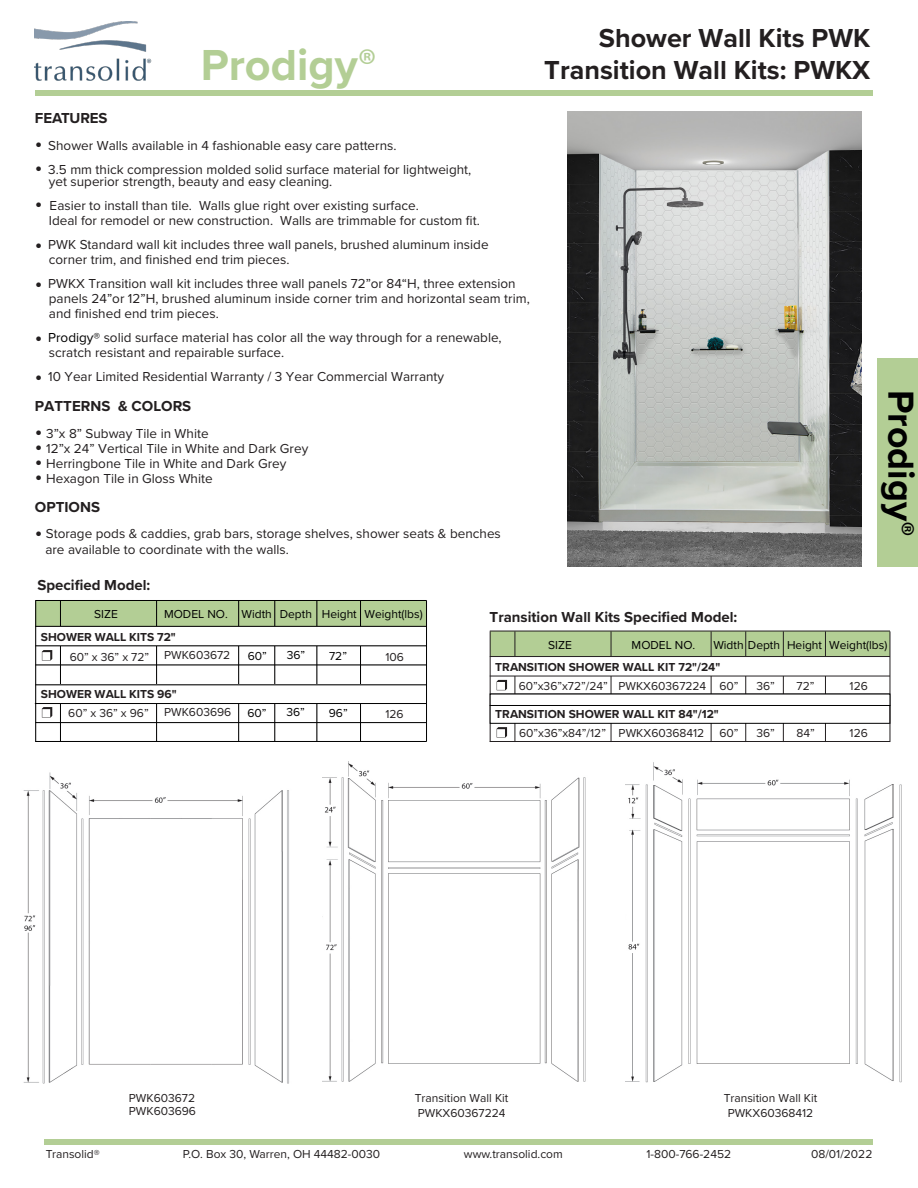
<style>
.page{position:relative;width:918px;height:1188px;background:#fff}
.page>*{position:absolute;margin:0;border:0;box-sizing:border-box;transform-origin:0 0}
.t1{font:700 45px "Proxima Nova";color:#b3ce95}
.t2{font:700 37.5px "Proxima Nova";color:#000}
.t3{font:700 27px/32.4px "Proxima Nova";color:#231f20;text-align:right}
.t4{font:700 15px "Proxima Nova";color:#231f20}
.t5{font:13.5px/15px "Proxima Nova";color:#231f20}
.t6{font:12px/14.4px "Proxima Nova";color:#231f20}
.t7{font:12px "Proxima Nova";color:#000}
.t8{font:700 12px "Proxima Nova";color:#231f20}
.s1{font-family:"Myriad Pro";font-weight:400}
.s2{font-size:21.6px}
.s3{color:#000}
</style>
<div class="page">
<div style="left:490px;top:631px;width:400px;height:25px;background:#b3ce95"></div>
<hr style="left:711px;top:631px;width:1px;height:111px;background:#231f20">
<hr style="left:515px;top:631px;width:1px;height:111px;background:#231f20">
<hr style="left:611px;top:631px;width:1px;height:111px;background:#231f20">
<hr style="left:745px;top:631px;width:1px;height:111px;background:#231f20">
<hr style="left:783px;top:631px;width:1px;height:111px;background:#231f20">
<hr style="left:825px;top:631px;width:1px;height:111px;background:#231f20">
<div style="left:490px;top:657px;width:399px;height:19px;background:#fff"></div>
<hr style="left:490px;top:631px;width:400px;height:1px;background:#231f20">
<hr style="left:490px;top:631px;width:1px;height:111px;background:#231f20">
<hr style="left:490px;top:656px;width:400px;height:1px;background:#231f20">
<hr style="left:490px;top:676px;width:400px;height:1px;background:#231f20">
<svg style="left:497px;top:680px;width:10px;height:10px"></svg>
<hr style="left:490px;top:741px;width:400px;height:1px;background:#231f20">
<div style="left:490px;top:705px;width:400px;height:19px;border:1px solid #000"></div>
<svg style="left:497px;top:727px;width:10px;height:11px"></svg>
<hr style="left:890px;top:631px;width:1px;height:111px;background:#231f20">
<div style="left:490px;top:694px;width:400px;height:11px;background:#fff"></div>
<div style="left:490px;top:694px;width:400px;height:12px;border:1px solid #000"></div>
<img style="left:625px;top:762px;width:277px;height:321px">
<img style="left:322px;top:761px;width:264px;height:321px">
<div style="left:878px;top:358px;width:40px;height:209px;background:#b3ce95"></div>
<img style="left:23px;top:772px;width:266px;height:312px">
<div style="left:35px;top:91px;width:837px;height:5px;background:#b3ce95"></div>
<img style="left:567px;top:111px;width:294px;height:456px">
<img style="left:35px;top:22px;width:117px;height:59px">
<div style="left:44px;top:1140px;width:829px;height:5px;background:#b3ce95"></div>
<div style="left:36px;top:601px;width:391px;height:25px;background:#b3ce95"></div>
<hr style="left:238px;top:600px;width:1px;height:141px;background:#000">
<hr style="left:274px;top:600px;width:1px;height:141px;background:#000">
<hr style="left:317px;top:600px;width:1px;height:141px;background:#000">
<hr style="left:360px;top:600px;width:1px;height:141px;background:#000">
<hr style="left:60px;top:600px;width:1px;height:141px;background:#000">
<hr style="left:156px;top:600px;width:1px;height:141px;background:#000">
<div style="left:36px;top:626px;width:392px;height:20px;background:#fff"></div>
<div style="left:36px;top:684px;width:392px;height:20px;background:#fff"></div>
<svg style="left:42px;top:650px;width:10px;height:10px"></svg>
<svg style="left:42px;top:707px;width:10px;height:10px"></svg>
<hr style="left:35px;top:600px;width:392px;height:1px;background:#000">
<hr style="left:35px;top:626px;width:392px;height:1px;background:#000">
<hr style="left:35px;top:665px;width:392px;height:1px;background:#000">
<hr style="left:35px;top:684px;width:392px;height:1px;background:#000">
<hr style="left:35px;top:645px;width:392px;height:1px;background:#000">
<hr style="left:35px;top:722px;width:392px;height:1px;background:#000">
<hr style="left:35px;top:741px;width:392px;height:1px;background:#000">
<hr style="left:35px;top:600px;width:1px;height:142px;background:#000">
<hr style="left:426px;top:600px;width:1px;height:141px;background:#000">
<hr style="left:35px;top:703px;width:391px;height:1px;background:#000">
<h1 class="t1" style="left:201px;top:31px;width:178px">Prodigy<span class="s1">®</span></h1>
<p class="t4" style="left:35px;top:107px;width:74px">FEATURES</p>
<p class="t5" style="left:35px;top:138px;width:363px"><span class="s2">•</span> Shower Walls available in 4 fashionable easy care patterns.</p>
<p class="t5" style="left:49px;top:163px;width:424px;line-height:12px;text-indent:-14px"><span class="s2">•</span> 3.5 mm thick compression molded solid surface material for lightweight, yet superior strength, beauty and easy cleaning.</p>
<p class="t5" style="left:49px;top:198px;width:432px;text-indent:-14px"><span class="s2">•</span> Easier to install than tile. Walls glue right over existing surface.<br>Ideal for remodel or new construction. Walls are trimmable for custom fit.</p>
<p class="t5" style="left:49px;top:237px;width:441px;text-indent:-14px"><span class="s2">•</span> PWK Standard wall kit includes three wall panels, brushed aluminum inside corner trim, and finished end trim pieces.</p>
<p class="t5" style="left:49px;top:276px;width:482px;text-indent:-14px"><span class="s2">•</span> PWKX Transition wall kit includes three wall panels 72”or 84“H, three extension panels 24”or 12”H, brushed aluminum inside corner trim and horizontal seam trim, and finished end trim pieces.</p>
<p class="t5" style="left:49px;top:330px;width:454px;text-indent:-14px"><span class="s2">•</span> <span class="s3">Prodigy®</span> solid surface material has color all the way through for a renewable, scratch resistant and repairable surface.</p>
<p class="t5" style="left:35px;top:369px;width:411px"><span class="s2">•</span> 10 Year Limited Residential Warranty / 3 Year Commercial Warranty</p>
<p class="t4" style="left:35px;top:395px;width:158px">PATTERNS &amp; COLORS</p>
<p class="t5" style="left:35px;top:426px;width:175px"><span class="s2">•</span> 3”x 8” Subway Tile in White</p>
<p class="t5" style="left:35px;top:441px;width:275px"><span class="s2">•</span> 12”x 24” Vertical Tile in White and Dark Grey</p>
<p class="t5" style="left:35px;top:456px;width:253px"><span class="s2">•</span> Herringbone Tile in White and Dark Grey</p>
<p class="t5" style="left:35px;top:471px;width:179px"><span class="s2">•</span> Hexagon Tile in Gloss White</p>
<p class="t4" style="left:35px;top:496px;width:67px">OPTIONS</p>
<p class="t5" style="left:45px;top:525px;width:457px;line-height:16.2px;text-indent:-10px"><span class="s2">•</span> Storage pods &amp; caddies, grab bars, storage shelves, shower seats &amp; benches are available to coordinate with the walls.</p>
<p class="t4" style="left:37px;top:573px;width:115px">Specified Model:</p>
<h3 class="t3" style="left:544px;top:21px;width:327px">Shower Wall Kits PWK<br>Transition Wall Kits: PWKX</h3>
<h2 class="t2" style="left:929px;top:390px;width:148px;rotate:90deg">Prodigy<span class="s1">®</span></h2>
<p class="t7" style="left:365px;top:605px;width:60px">Weight(lbs)</p>
<p class="t6" style="left:385px;top:649px;width:20px">106</p>
<p class="t7" style="left:164px;top:605px;width:194px">MODEL NO. Width Depth Height</p>
<p class="t7" style="left:94px;top:605px;width:25px">SIZE</p>
<p class="t8" style="left:41px;top:628px;width:136px">SHOWER WALL KITS 72"</p>
<p class="t7" style="left:248px;top:647px;width:21px">60”</p>
<p class="t7" style="left:287px;top:646px;width:20px">36”</p>
<p class="t7" style="left:329px;top:647px;width:19px">72”</p>
<p class="t6" style="left:164px;top:648px;width:68px">PWK603672</p>
<p class="t8" style="left:41px;top:685px;width:137px">SHOWER WALL KITS 96"</p>
<p class="t6" style="left:164px;top:705px;width:69px">PWK603696</p>
<p class="t6" style="left:70px;top:649px;width:81px">60” x 36” x 72”</p>
<p class="t7" style="left:248px;top:704px;width:21px">60”</p>
<p class="t7" style="left:286px;top:703px;width:20px">36”</p>
<p class="t7" style="left:329px;top:704px;width:20px">96”</p>
<p class="t6" style="left:68px;top:705px;width:82px">60” x 36” x 96”</p>
<p class="t6" style="left:385px;top:706px;width:20px">126</p>
<p class="t4" style="left:490px;top:606px;width:249px">Transition Wall Kits Specified Model:</p>
<p class="t7" style="left:548px;top:636px;width:25px">SIZE</p>
<p class="t7" style="left:632px;top:636px;width:65px">MODEL NO.</p>
<p class="t7" style="left:713px;top:636px;width:176px">Width Depth Height Weight(lbs)</p>
<p class="t6" style="left:719px;top:679px;width:21px">60”</p>
<p class="t6" style="left:756px;top:678px;width:20px">36”</p>
<p class="t6" style="left:719px;top:725px;width:21px">60”</p>
<p class="t6" style="left:756px;top:725px;width:20px">36”</p>
<p class="t6" style="left:797px;top:725px;width:20px">84”</p>
<p class="t8" style="left:495px;top:658px;width:226px">TRANSITION SHOWER WALL KIT 72"/24"</p>
<p class="t6" style="left:519px;top:679px;width:189px">60”x36”x72”/24” PWKX60367224</p>
<p class="t6" style="left:797px;top:679px;width:19px">72”</p>
<p class="t8" style="left:495px;top:705px;width:225px">TRANSITION SHOWER WALL KIT 84"/12"</p>
<p class="t6" style="left:519px;top:725px;width:187px">60”x36”x84”/12” PWKX60368412</p>
<p class="t6" style="left:850px;top:679px;width:20px">126</p>
<p class="t6" style="left:850px;top:725px;width:20px">126</p>
<p class="t6" style="left:129px;top:1090px;width:68px">PWK603672</p>
<p class="t6" style="left:129px;top:1103px;width:69px">PWK603696</p>
<p class="t6" style="left:415px;top:1091px;width:95px">Transition Wall Kit<br>PWKX60367224</p>
<p class="t6" style="left:724px;top:1091px;width:95px;text-align:center">Transition Wall Kit<br>PWKX60368412</p>
<p class="t6" style="left:46px;top:1146px;width:55px">Transolid®</p>
<p class="t6" style="left:183px;top:1146px;width:199px">P.O. Box 30, Warren, OH 44482-0030</p>
<p class="t6" style="left:464px;top:1146px;width:100px">www.transolid.com</p>
<p class="t6" style="left:646px;top:1146px;width:86px">1-800-766-2452</p>
<p class="t6" style="left:811px;top:1146px;width:63px">08/01/2022</p>
</div>
